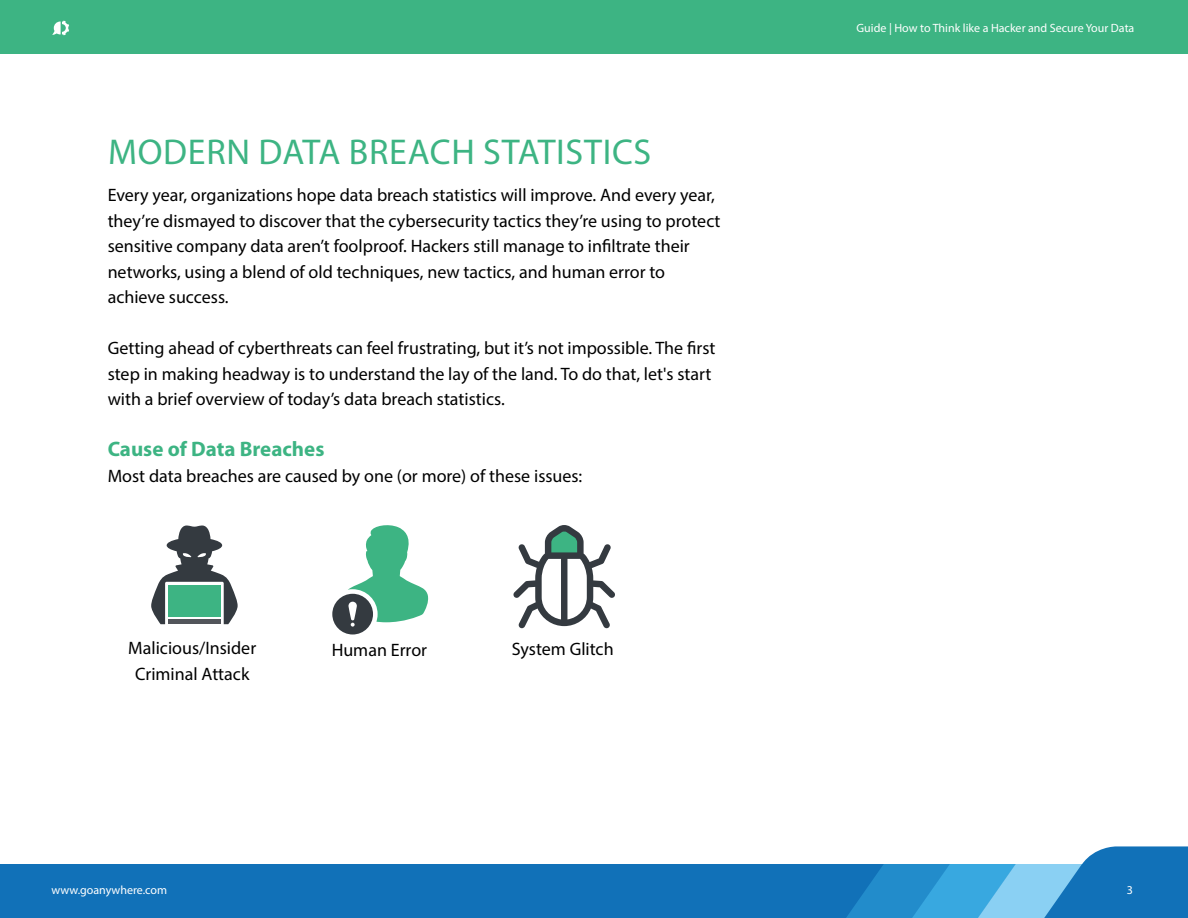
<style>
.page{position:relative;width:1188px;height:918px;background:#fff}
.page>*{position:absolute;margin:0;border:0;box-sizing:border-box;transform-origin:0 0}
.t1{font:36px "Myriad Pro";letter-spacing:.02em;color:#3db483}
.t2{font:700 21px "Myriad Pro";color:#3db483}
.t3{font:18px/25.5px "Myriad Pro";color:#000}
.t4{font:12px "Myriad Pro";color:#fff}
</style>
<div class="page">
<div style="left:0;top:864px;width:1188px;height:54px;background:#1171b8"></div>
<div style="left:0;top:0;width:1188px;height:54px;background:#3db483"></div>
<svg style="left:846px;top:846px;width:342px;height:72px"></svg>
<svg style="left:52px;top:21px;width:17px;height:14px"></svg>
<svg style="left:513px;top:525px;width:102px;height:103px"></svg>
<svg style="left:151px;top:525px;width:87px;height:99px"></svg>
<div style="left:168px;top:585px;width:53px;height:32px;background:#3db483"></div>
<hr style="left:168px;top:620px;width:53px;height:4px;background:#52555b">
<svg style="left:332px;top:525px;width:97px;height:110px"></svg>
<h1 class="t1" style="left:108px;top:130px;width:545px">MODERN DATA BREACH STATISTICS</h1>
<p class="t3" style="left:108px;top:182px;width:614px">Every year, organizations hope data breach statistics will improve. And every year, they’re dismayed to discover that the cybersecurity tactics they’re using to protect sensitive company data aren’t foolproof. Hackers still manage to infiltrate their networks, using a blend of old techniques, new tactics, and human error to achieve success.</p>
<p class="t3" style="left:108px;top:335px;width:609px">Getting ahead of cyberthreats can feel frustrating, but it’s not impossible. The first step in making headway is to understand the lay of the land. To do that, let's start with a brief overview of today’s data breach statistics.</p>
<p class="t2" style="left:108px;top:438px;width:218px">Cause of Data Breaches</p>
<p class="t3" style="left:108px;top:463px;width:476px">Most data breaches are caused by one (or more) of these issues:</p>
<p class="t3" style="left:128px;top:635px;width:129px">Malicious/Insider</p>
<p class="t3" style="left:512px;top:636px;width:103px">System Glitch</p>
<p class="t3" style="left:135px;top:661px;width:116px">Criminal Attack</p>
<p class="t3" style="left:332px;top:637px;width:97px">Human Error</p>
<p class="t4" style="left:857px;top:20px;width:279px">Guide | How to Think like a Hacker and Secure Your Data</p>
<p class="t4" style="left:51px;top:883px;width:117px">www.goanywhere.com</p>
<p class="t4" style="left:1127px;top:883px;width:8px">3</p>
</div>
